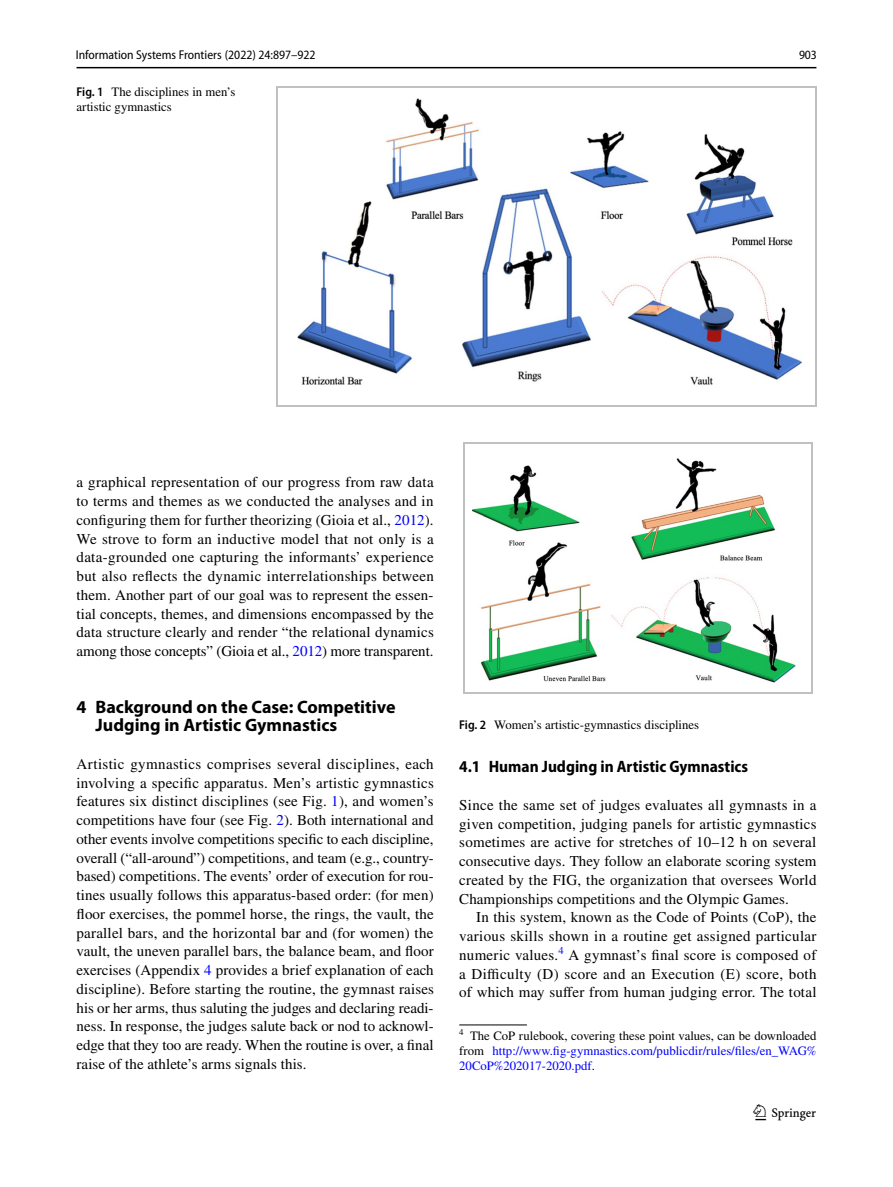
<style>
.page{position:relative;width:893px;height:1187px;background:#fff}
.page>*{position:absolute;margin:0;border:0;box-sizing:border-box;transform-origin:0 0}
.t1{font:22.5px "Springnew Regular 3";color:#000}
.t2{font:700 18px/18.8px "Myriad Pro";color:#000}
.t3{font:700 semi-condensed 16.5px "Myriad Pro";color:#000}
.t4{font:15px/18.8px "STIX";letter-spacing:.005em;color:#000;text-align:justify}
.t5{font:12.75px/15px "STIX";color:#00f;text-align:justify}
.t6{font:12.75px/15px "STIX";color:#000}
.t7{font:semi-condensed 12.75px "Myriad Pro";color:#000}
.t8{font:12.75px "Adv T Tc 488 b 0 e 6";color:#000}
.s1{font-family:"Myriad Pro";font-weight:600;font-stretch:semi-condensed}
.s2{color:#00f}
.s3{color:#000}
</style>
<div class="page">
<hr style="left:77px;top:67px;width:739px;height:1px;background:#000">
<img style="left:297px;top:99px;width:505px;height:285px">
<hr style="left:276px;top:87px;width:540px;height:1px;background:#c0c0c0">
<hr style="left:276px;top:88px;width:2px;height:317px;background:#c0c0c0">
<hr style="left:815px;top:88px;width:1px;height:317px;background:#c0c0c0">
<hr style="left:276px;top:405px;width:540px;height:2px;background:#c0c0c0">
<img style="left:472px;top:459px;width:324px;height:223px">
<hr style="left:463px;top:442px;width:349px;height:1px;background:#c0c0c0">
<hr style="left:463px;top:443px;width:1px;height:249px;background:#c0c0c0">
<hr style="left:811px;top:443px;width:1px;height:249px;background:#c0c0c0">
<hr style="left:463px;top:692px;width:349px;height:1px;background:#c0c0c0">
<hr style="left:459px;top:1024px;width:68px;height:1px;background:#000">
<p class="t7" style="left:76px;top:48px;width:241px">Information Systems Frontiers (2022) 24:897–922</p>
<p class="t6" style="left:77px;top:85px;width:160px"><span class="s1">Fig. 1</span> The disciplines in men’s artistic gymnastics</p>
<p class="t4" style="left:77px;top:474px;width:359px">a graphical representation of our progress from raw data to terms and themes as we conducted the analyses and in configuring them for further theorizing (Gioia et al., <span class="s2">2012</span>).<br>We strove to form an inductive model that not only is a data-grounded one capturing the informants’ experience but also reflects the dynamic interrelationships between them. Another part of our goal was to represent the essen&shy;tial concepts, themes, and dimensions encompassed by the data structure clearly and render “the relational dynamics among those concepts” (Gioia et al., <span class="s2">2012</span>) more transparent.</p>
<p class="t8" style="left:799px;top:50px;width:19px">903</p>
<p class="t2" style="left:96px;top:696px;width:302px;text-indent:-19px">4 Background on the Case: Competitive<br>Judging in Artistic Gymnastics</p>
<p class="t4" style="left:77px;top:755px;width:359px">Artistic gymnastics comprises several disciplines, each involving a specific apparatus. Men’s artistic gymnastics features six distinct disciplines (see Fig. <span class="s2">1</span>), and women’s competitions have four (see Fig. <span class="s2">2</span>). Both international and other events involve competitions specific to each discipline, overall (“all-around”) competitions, and team (e.g., country&shy;based) competitions. The events’ order of execution for rou&shy;tines usually follows this apparatus-based order: (for men) floor exercises, the pommel horse, the rings, the vault, the parallel bars, and the horizontal bar and (for women) the vault, the uneven parallel bars, the balance beam, and floor exercises (Appendix <span class="s2">4</span> provides a brief explanation of each discipline). Before starting the routine, the gymnast raises his or her arms, thus saluting the judges and declaring readi&shy;ness. In response, the judges salute back or nod to acknowl&shy;edge that they too are ready. When the routine is over, a final raise of the athlete’s arms signals this.</p>
<p class="t3" style="left:459px;top:757px;width:290px">4.1 Human Judging in Artistic Gymnastics</p>
<p class="t6" style="left:459px;top:718px;width:241px"><span class="s1">Fig. 2</span> Women’s artistic-gymnastics disciplines</p>
<p class="t4" style="left:459px;top:796px;width:359px">Since the same set of judges evaluates all gymnasts in a given competition, judging panels for artistic gymnastics sometimes are active for stretches of 10–12 h on several consecutive days. They follow an elaborate scoring system created by the FIG, the organization that oversees World Championships competitions and the Olympic Games.</p>
<p class="t4" style="left:459px;top:908px;width:359px;text-indent:17px">In this system, known as the Code of Points (CoP), the various skills shown in a routine get assigned particular numeric values.<sup>4</sup> A gymnast’s final score is composed of a Difficulty (D) score and an Execution (E) score, both of which may suffer from human judging error. The total</p>
<p class="t5" style="left:459px;top:1029px;width:359px"><sup>4</sup> <span class="s3">The CoP rulebook, covering these point values, can be downloaded from</span> http://www.fig-gymnastics.com/publicdir/rules/files/en_WAG% 20CoP%202017-2020.pdf<span class="s3">.</span></p>
<h1 class="t1" style="left:755px;top:1104px;width:62px">1 3</h1>
</div>
